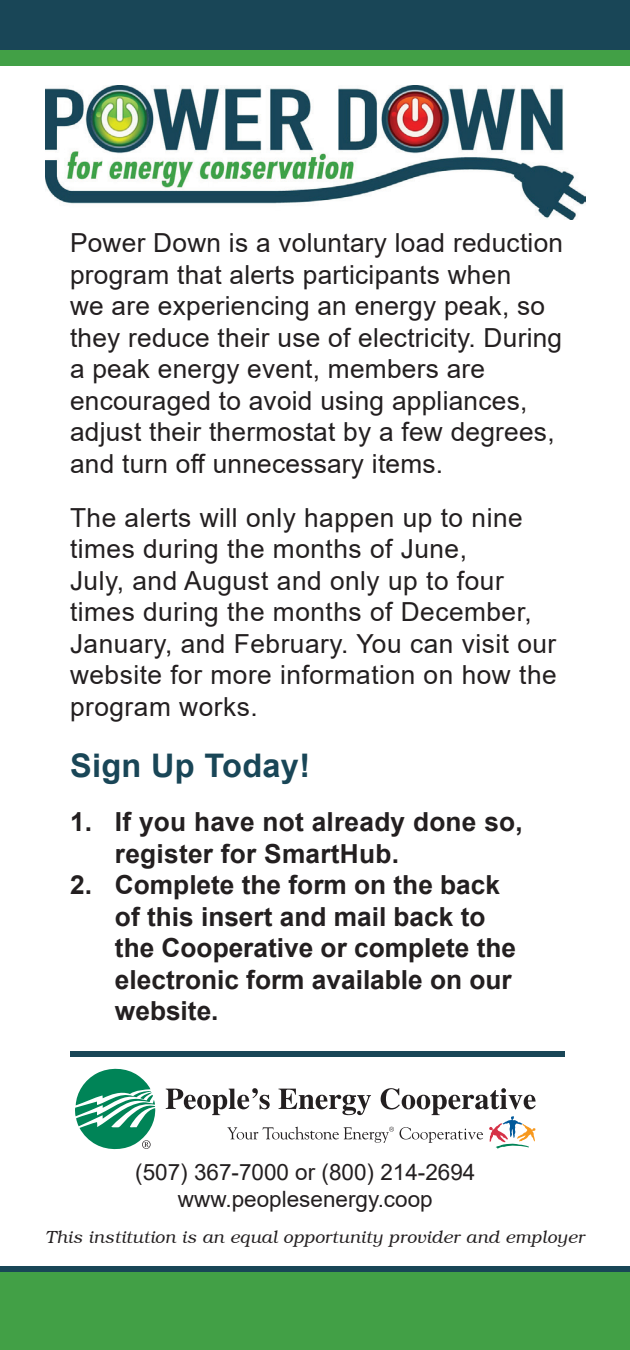
<style>
.page{position:relative;width:630px;height:1350px;background:#fff}
.page>*{position:absolute;margin:0;border:0;box-sizing:border-box;transform-origin:0 0}
.t1{font:700 32.5px "Arial";letter-spacing:.01em;color:#194657}
.t2{font:26.25px/31.5px "Arial";letter-spacing:.01em;color:#231f20}
.t3{font:700 26.25px/31.5px "Arial";color:#231f20}
.t4{font:22.5px/27px "Arial";color:#231f20;text-align:center}
.t5{font:italic 17.5px "Brooklyn";letter-spacing:.02em;color:#231f20}
</style>
<div class="page">
<div style="left:0;top:1272px;width:630px;height:78px;background:#42a046"></div>
<div style="left:0;top:0;width:630px;height:65px;background:#42a046"></div>
<div style="left:0;top:0;width:630px;height:50px;background:#194657"></div>
<div style="left:0;top:1267px;width:630px;height:5px;background:#194657"></div>
<img style="left:45px;top:85px;width:540px;height:134px">
<svg style="left:75px;top:1069px;width:81px;height:80px"></svg>
<svg style="left:166px;top:1088px;width:370px;height:61px"></svg>
<div style="left:70px;top:1051px;width:495px;height:5px;background:#194657"></div>
<p class="t2" style="left:70px;top:227px;width:495px">Power Down is a voluntary load reduction program that alerts participants when<br>we are experiencing an energy peak, so they reduce their use of electricity. During a peak energy event, members are encouraged to avoid using appliances, adjust their thermostat by a few degrees, and turn off unnecessary items.</p>
<p class="t2" style="left:70px;top:501px;width:488px">The alerts will only happen up to nine times during the months of June,<br>July, and August and only up to four times during the months of December, January, and February. You can visit our website for more information on how the program works.</p>
<p class="t1" style="left:70px;top:743px;width:242px">Sign Up Today!</p>
<p class="t3" style="left:115px;top:806px;width:409px;text-indent:-45px">1. If you have not already done so, register for SmartHub.</p>
<p class="t3" style="left:115px;top:869px;width:403px;text-indent:-45px">2. Complete the form on the back of this insert and mail back to the Cooperative or complete the electronic form available on our website.</p>
<p class="t4" style="left:135px;top:1158px;width:342px">(507) 367-7000 or (800) 214-2694 www.peoplesenergy.coop</p>
<p class="t5" style="left:46px;top:1227px;width:540px">This institution is an equal opportunity provider and employer</p>
</div>
